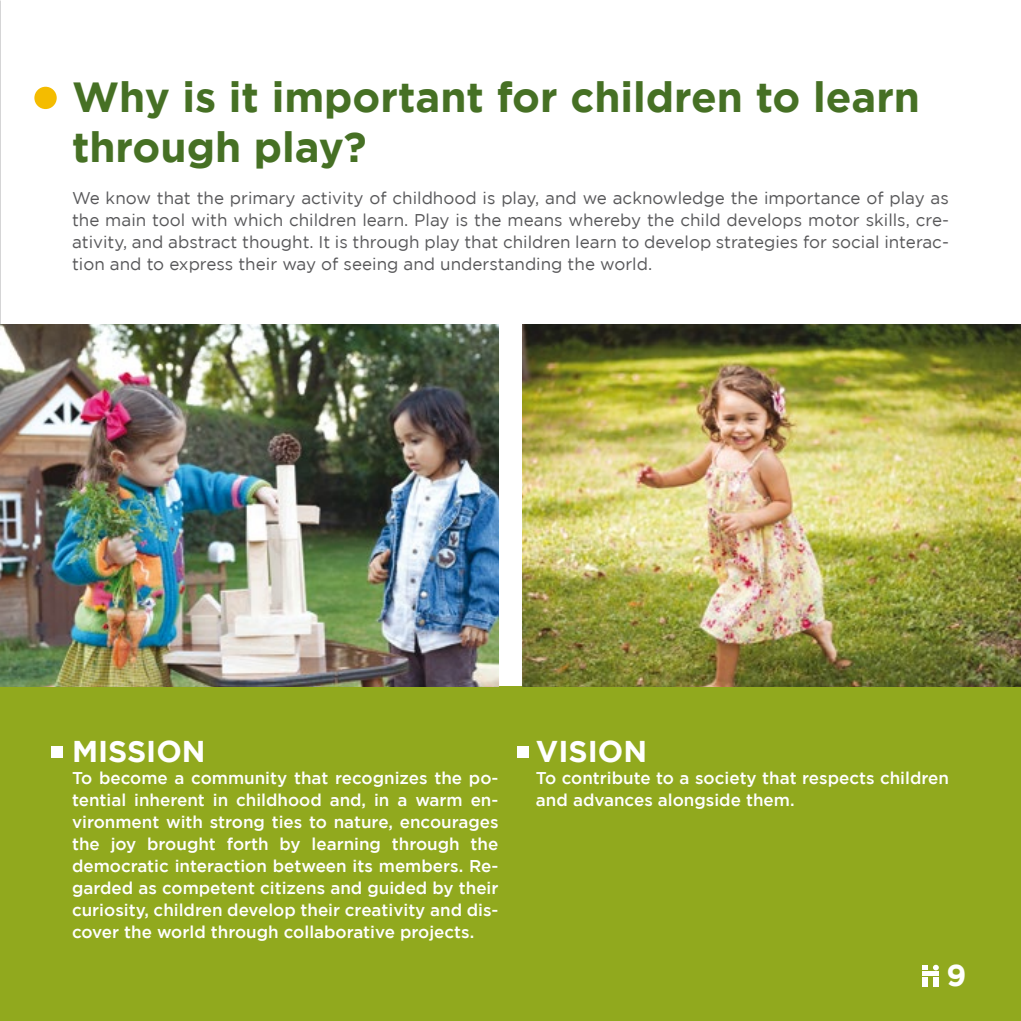
<style>
.page{position:relative;width:1021px;height:1021px;background:#fff}
.page>*{position:absolute;margin:0;border:0;box-sizing:border-box;transform-origin:0 0}
.t1{font:700 42px/50.4px "Gotham";color:#467024}
.t2{font:700 30px "Gotham";color:#fff}
.t3{font:500 17px/22px "Gotham";color:#fff;text-align:justify}
.t4{font:17px/22px "Gotham";color:#58585a;text-align:justify}
</style>
<div class="page">
<div style="left:0;top:686px;width:1020px;height:334px;background:#91a91e"></div>
<div style="left:34px;top:87px;width:23px;height:22px;background:#f4bc00;border-radius:50%"></div>
<img style="left:0;top:325px;width:498px;height:361px">
<img style="left:522px;top:325px;width:498px;height:361px">
<div style="left:51px;top:746px;width:11px;height:11px;background:#fff"></div>
<div style="left:517px;top:746px;width:11px;height:11px;background:#fff"></div>
<div style="left:922px;top:971px;width:16px;height:5px;background:#fff"></div>
<div style="left:933px;top:977px;width:5px;height:10px;background:#fff"></div>
<svg style="left:922px;top:964px;width:16px;height:6px"></svg>
<div style="left:922px;top:977px;width:5px;height:10px;background:#fff"></div>
<h1 class="t1" style="left:72px;top:71px;width:849px">Why is it important for children to learn through play?</h1>
<p class="t4" style="left:72px;top:187px;width:878px">We know that the primary activity of childhood is play, and we acknowledge the importance of play as the main tool with which children learn. Play is the means whereby the child develops motor skills, cre&shy;ativity, and abstract thought. It is through play that children learn to develop strategies for social interac&shy;tion and to express their way of seeing and understanding the world.</p>
<h2 class="t2" style="left:72px;top:734px;width:135px">MISSION</h2>
<p class="t3" style="left:72px;top:766px;width:428px">To become a community that recognizes the po&shy;tential inherent in childhood and, in a warm en&shy;vironment with strong ties to nature, encourages the joy brought forth by learning through the democratic interaction between its members. Re&shy;garded as competent citizens and guided by their curiosity, children develop their creativity and dis&shy;cover the world through collaborative projects.</p>
<h2 class="t2" style="left:536px;top:734px;width:113px">VISION</h2>
<p class="t3" style="left:536px;top:766px;width:414px">To contribute to a society that respects children and advances alongside them.</p>
<h2 class="t2" style="left:946px;top:958px;width:21px">9</h2>
</div>
